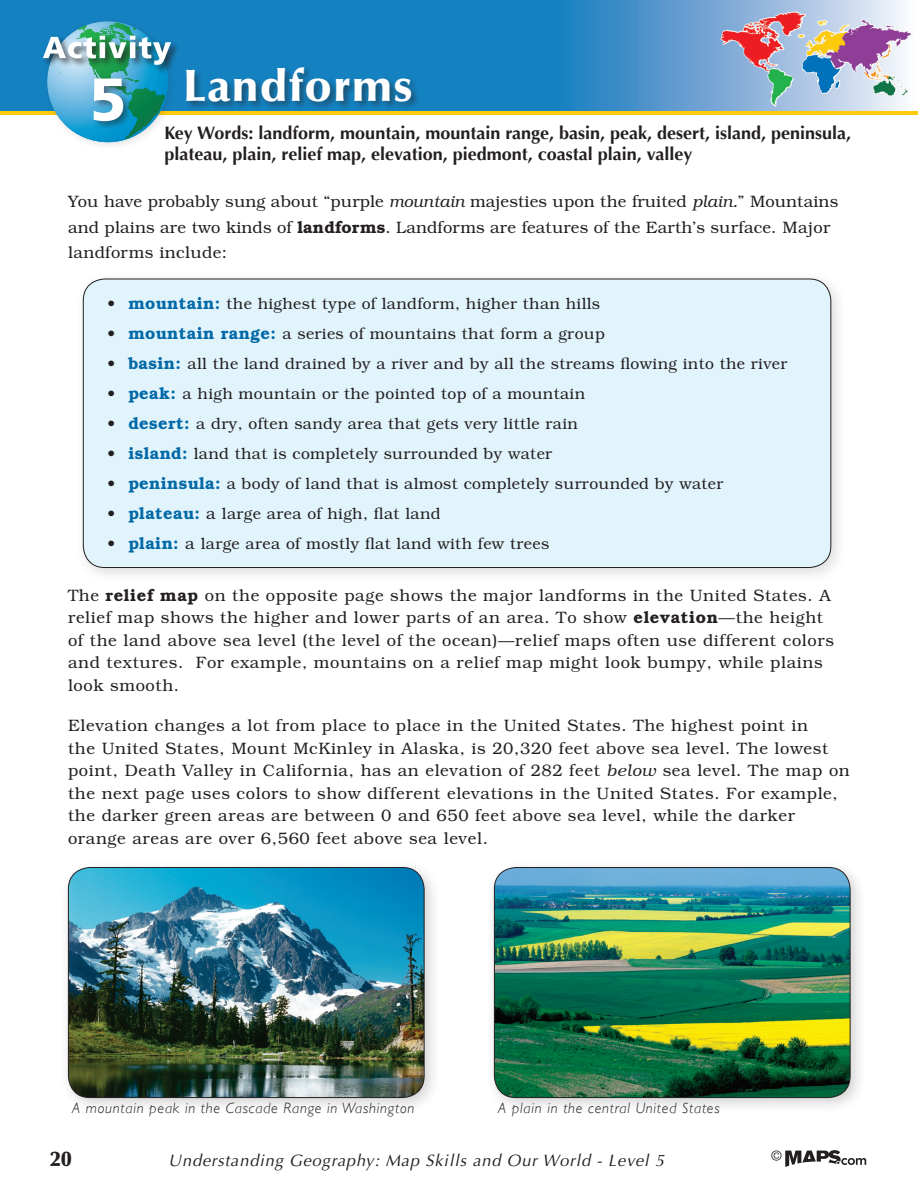
<style>
.page{position:relative;width:918px;height:1188px;background:#fff}
.page>*{position:absolute;margin:0;border:0;box-sizing:border-box;transform-origin:0 0}
.t1{font:900 60px "Frutiger";color:#fff}
.t2{font:900 45px "Optima";letter-spacing:.025em;color:#fff}
.t3{font:900 21px "Optima";color:#231f20}
.t4{font:700 18px/21px "Optima";color:#231f20}
.t5{font:300 16.5px/22.5px "Bookman Std";letter-spacing:.04em;color:#231f20}
.t6{font:300 16.5px/25.5px "Bookman Std";letter-spacing:.01em;color:#231f20}
.t7{font:italic 16.5px "Optima";letter-spacing:.05em;color:#231f20}
.t8{font:300 15.75px "Bookman Std";letter-spacing:.025em;color:#231f20}
.t9{font:italic 300 15px "Gill Sans";letter-spacing:.05em;color:#231f20}
.s1{font-style:italic}
.s2{font-weight:600}
.s3{font-size:16.5px}
.s4{font-weight:600;font-size:16.5px;color:#0169a7}
</style>
<div class="page">
<img style="left:0;top:0;width:912px;height:111px">
<hr style="left:0;top:111px;width:918px;height:3px;background:#feca0a">
<div style="left:41px;top:15px;width:137px;height:137px;background:#231f20;opacity:.14"></div>
<div style="left:41px;top:34px;width:140px;height:41px;background:#231f20;opacity:.75"></div>
<img style="left:43px;top:21px;width:128px;height:121px">
<svg style="left:771px;top:1150px;width:95px;height:17px"></svg>
<div style="left:92px;top:76px;width:41px;height:55px;background:#231f20;opacity:.5"></div>
<div style="left:184px;top:65px;width:237px;height:46px;background:#231f20;opacity:.5"></div>
<div style="left:75px;top:271px;width:772px;height:313px;background:#231f20;opacity:.15"></div>
<div style="left:83px;top:279px;width:748px;height:289px;background:#e1f4fc;border-radius:22px"></div>
<div style="left:486px;top:859px;width:381px;height:255px;background:#231f20;opacity:.2"></div>
<img style="left:494px;top:868px;width:356px;height:230px">
<div style="left:494px;top:867px;width:356px;height:231px;border:1px solid #231f20;border-radius:22px"></div>
<div style="left:60px;top:859px;width:381px;height:255px;background:#231f20;opacity:.2"></div>
<img style="left:68px;top:868px;width:356px;height:230px">
<div style="left:68px;top:867px;width:357px;height:231px;border:1px solid #231f20;border-radius:22px"></div>
<p class="t1" style="left:90px;top:63px;width:38px">5</p>
<p class="t2" style="left:184px;top:59px;width:231px">Landforms</p>
<p class="t4" style="left:164px;top:123px;width:688px">Key Words: landform, mountain, mountain range, basin, peak, desert, island, peninsula, plateau, plain, relief map, elevation, piedmont, coastal plain, valley</p>
<p class="t6" style="left:68px;top:189px;width:772px">You have probably sung about “purple <span class="s1">mountain</span> majesties upon the fruited <span class="s1">plain.</span>” Mountains and plains are two kinds of <span class="s2">landforms</span>. Landforms are features of the Earth’s surface. Major landforms include:</p>
<p class="t8" style="left:107px;top:294px;width:494px"><span class="s3">•</span> <span class="s4">mountain:</span> the highest type of landform, higher than hills</p>
<p class="t8" style="left:107px;top:324px;width:499px"><span class="s3">•</span> <span class="s4">mountain range:</span> a series of mountains that form a group</p>
<p class="t8" style="left:107px;top:354px;width:682px"><span class="s3">•</span> <span class="s4">basin:</span> all the land drained by a river and by all the streams flowing into the river</p>
<p class="t8" style="left:107px;top:384px;width:479px"><span class="s3">•</span> <span class="s4">peak:</span> a high mountain or the pointed top of a mountain</p>
<p class="t8" style="left:107px;top:414px;width:472px"><span class="s3">•</span> <span class="s4">desert:</span> a dry, often sandy area that gets very little rain</p>
<p class="t8" style="left:107px;top:444px;width:446px"><span class="s3">•</span> <span class="s4">island:</span> land that is completely surrounded by water</p>
<p class="t8" style="left:107px;top:474px;width:618px"><span class="s3">•</span> <span class="s4">peninsula:</span> a body of land that is almost completely surrounded by water</p>
<p class="t8" style="left:107px;top:504px;width:335px"><span class="s3">•</span> <span class="s4">plateau:</span> <span class="s3">a</span> large area of high, flat land</p>
<p class="t8" style="left:107px;top:534px;width:443px"><span class="s3">•</span> <span class="s4">plain:</span> <span class="s3">a</span> large area of mostly flat land with few trees</p>
<p class="t5" style="left:68px;top:584px;width:767px">The <span class="s2">relief map</span> on the opposite page shows the major landforms in the United States. A relief map shows the higher and lower parts of an area. To show <span class="s2">elevation</span>—the height of the land above sea level (the level of the ocean)—relief maps often use different colors and textures. For example, mountains on a relief map might look bumpy, while plains look smooth.</p>
<p class="t5" style="left:68px;top:715px;width:783px">Elevation changes a lot from place to place in the United States. The highest point in<br>the United States, Mount McKinley in Alaska, is 20,320 feet above sea level. The lowest point, Death Valley in California, has an elevation of 282 feet <span class="s1">below</span> sea level. The map on the next page uses colors to show different elevations in the United States. For example, the darker green areas are between 0 and 650 feet above sea level, while the darker orange areas are over 6,560 feet above sea level.</p>
<p class="t9" style="left:72px;top:1100px;width:344px">A mountain peak in the Cascade Range in Washington</p>
<p class="t9" style="left:498px;top:1100px;width:223px">A plain in the central United States</p>
<p class="t3" style="left:50px;top:1146px;width:23px">20</p>
<p class="t7" style="left:169px;top:1150px;width:497px">Understanding Geography: Map Skills and Our World - Level 5</p>
</div>
